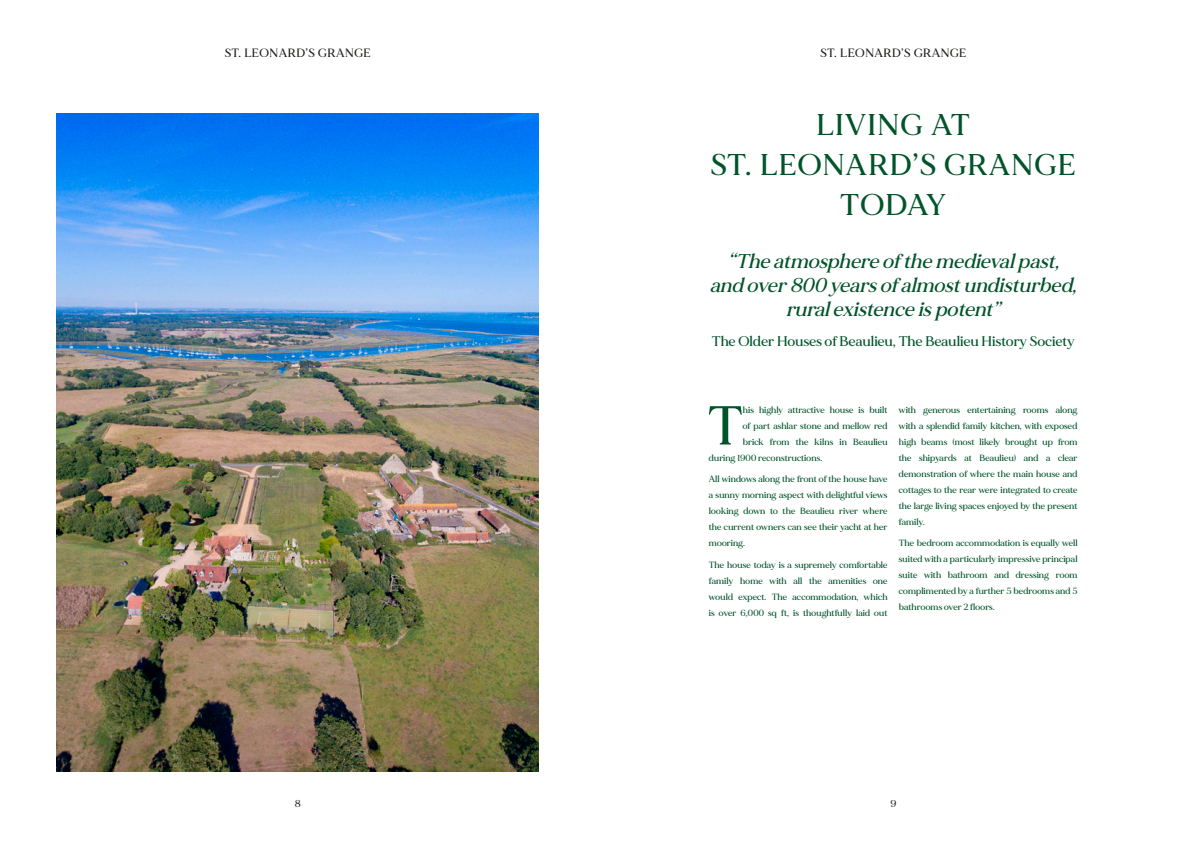
<style>
.page{position:relative;width:1191px;height:842px;background:#fff}
.page>*{position:absolute;margin:0;border:0;box-sizing:border-box;transform-origin:0 0}
.t1{font:500 54.7px "MADE Mirage";color:#00542a}
.t2{font:500 30px/40px "MADE Mirage";letter-spacing:.04em;color:#00542a;text-align:center}
.t3{font:italic 500 20px/24px "MADE Mirage";color:#00542a;text-align:center}
.t4{font:500 14px "MADE Mirage";letter-spacing:.01em;color:#00542a}
.t5{font:500 12px "MADE Mirage";letter-spacing:.04em;color:#1d1d1b}
.t6{font:500 10px "MADE Mirage";color:#1d1d1b}
.t7{font:500 9px/16px "MADE Mirage";letter-spacing:.01em;color:#00542a;text-align:justify}
</style>
<div class="page">
<img style="left:57px;top:114px;width:482px;height:658px">
<h3 class="t5" style="left:225px;top:45px;width:147px">ST. LEONARD’S GRANGE</h3>
<p class="t6" style="left:295px;top:797px;width:8px">8</p>
<h3 class="t5" style="left:820px;top:45px;width:147px">ST. LEONARD’S GRANGE</h3>
<h2 class="t2" style="left:711px;top:105px;width:366px">LIVING AT<br>ST. LEONARD’S GRANGE<br>TODAY</h2>
<h3 class="t3" style="left:710px;top:249px;width:374px">“Theatmosphereof themedievalpast, andover800 yearsof almostundisturbed, ruralexistenceispotent”</h3>
<h3 class="t4" style="left:712px;top:332px;width:364px">The Older Houses of Beaulieu, The Beaulieu History Society</h3>
<h1 class="t1" style="left:708px;top:390px;width:37px">T</h1>
<p class="t7" style="left:743px;top:401px;width:146px">his highly attractive house is built</p>
<p class="t7" style="left:743px;top:417px;width:146px">of part ashlar stone and mellow red</p>
<p class="t7" style="left:743px;top:433px;width:146px">brick from the kilns in Beaulieu</p>
<p class="t7" style="left:709px;top:449px;width:115px">during 1900 reconstructions.</p>
<p class="t7" style="left:709px;top:471px;width:180px">All windows along the front of the house have a sunny morning aspect with delightful views looking down to the Beaulieu river where the current owners can see their yacht at her mooring.</p>
<p class="t7" style="left:709px;top:557px;width:180px">The house today is a supremely comfortable family home with all the amenities one would expect. The accommodation, which is over 6,000 sq ft, is thoughtfully laid out</p>
<p class="t7" style="left:899px;top:401px;width:180px">with generous entertaining rooms along with a splendid family kitchen, with exposed high beams (most likely brought up from the shipyards at Beaulieu) and a clear demonstration of where the main house and cottages to the rear were integrated to create the large living spaces enjoyed by the present family.</p>
<p class="t7" style="left:899px;top:535px;width:180px">The bedroom accommodation is equally well suited with a particularly impressive principal suite with bathroom and dressing room complimented by a further 5 bedrooms and 5 bathrooms over 2 floors.</p>
<p class="t6" style="left:890px;top:797px;width:7px">9</p>
</div>
